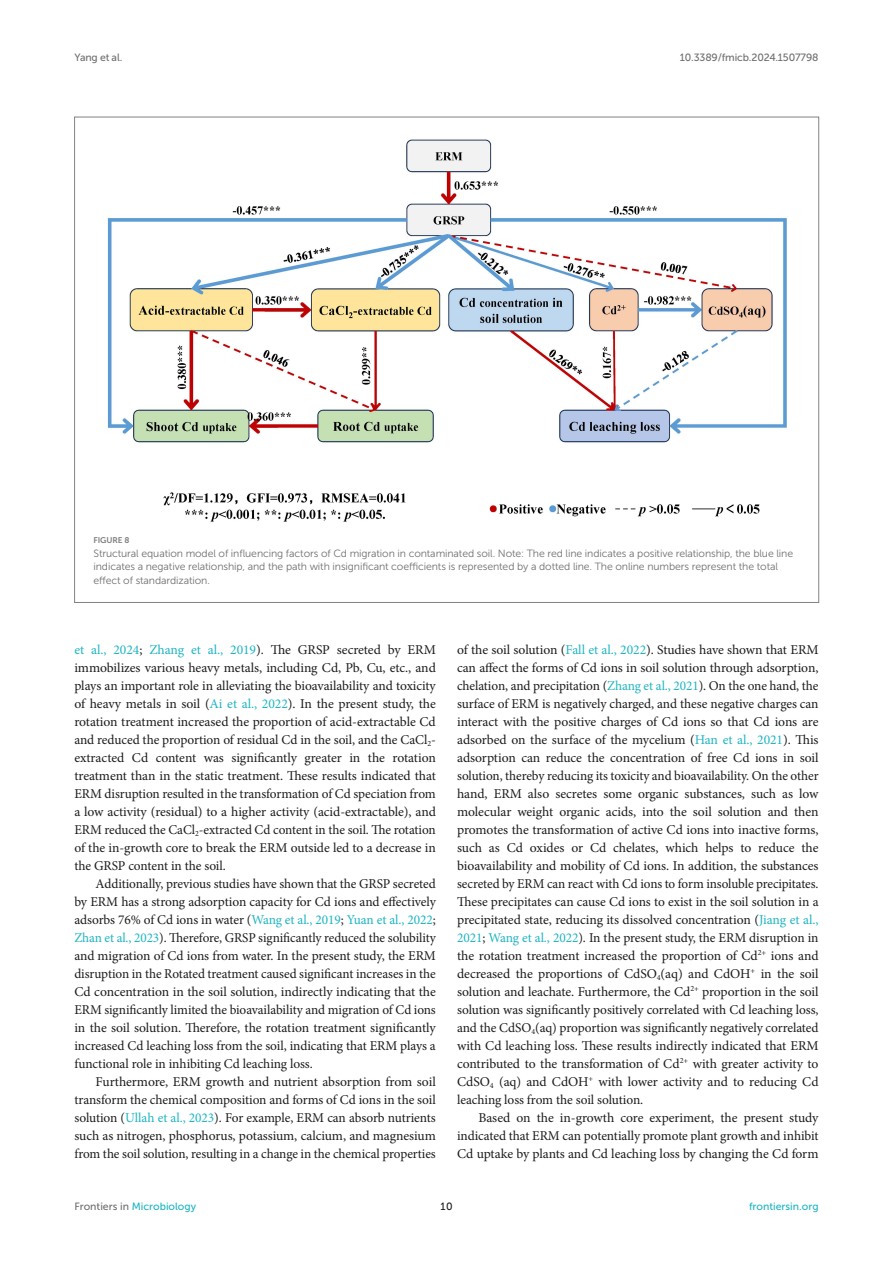
<style>
.page{position:relative;width:893px;height:1263px;background:#fff}
.page>*{position:absolute;margin:0;border:0;box-sizing:border-box;transform-origin:0 0}
.TEXT{font:13.5px/18px "Minion Pro";letter-spacing:-.005em;color:#1b1c1b;text-align:justify}
.FIG_LEG{font:10.5px/13.5px "Museo Sans 300";letter-spacing:-.01em;color:#706f70}
.t1{font:10.5px "Museo Sans 500";color:#1db5c3}
.t2{font:10.5px "Museo Sans 500";letter-spacing:-.015em;color:#706f70}
.t3{font:10.5px "Museo Sans 500";color:#1b1c1b}
.FIG_HD{font:8.25px "Museo Sans 700";letter-spacing:-.01em;color:#7e7f7f}
.s1{color:#1db5c3}
.s2{color:#706f70}
</style>
<div class="page">
<img style="left:107px;top:139px;width:680px;height:383px">
<p class="t2" style="left:74px;top:51px;width:49px">Yang et al.</p>
<p class="t2" style="left:680px;top:51px;width:140px">10.3389/fmicb.2024.1507798</p>
<p class="FIG_HD" style="left:94px;top:536px;width:37px">FIGURE 8</p>
<p class="FIG_LEG" style="left:94px;top:546px;width:701px">Structural equation model of influencing factors of Cd migration in contaminated soil. Note: The red line indicates a positive relationship, the blue line indicates a negative relationship, and the path with insignificant coefficients is represented by a dotted line. The online numbers represent the total effect of standardization.</p>
<p class="TEXT" style="left:74px;top:641px;width:363px"><span class="s1">et al., 2024</span>; <span class="s1">Zhang et al., 2019</span>). The GRSP secreted by ERM immobilizes various heavy metals, including Cd, Pb, Cu, etc., and plays an important role in alleviating the bioavailability and toxicity of heavy metals in soil (<span class="s1">Ai et al., 2022</span>). In the present study, the rotation treatment increased the proportion of acid-extractable Cd and reduced the proportion of residual Cd in the soil, and the CaCl<sub>2</sub>- extracted Cd content was significantly greater in the rotation treatment than in the static treatment. These results indicated that ERM disruption resulted in the transformation of Cd speciation from a low activity (residual) to a higher activity (acid-extractable), and ERM reduced the CaCl<sub>2</sub>-extracted Cd content in the soil. The rotation of the in-growth core to break the ERM outside led to a decrease in the GRSP content in the soil.</p>
<p class="TEXT" style="left:74px;top:875px;width:363px;text-indent:21px">Additionally, previous studies have shown that the GRSP secreted by ERM has a strong adsorption capacity for Cd ions and effectively adsorbs 76% of Cd ions in water (<span class="s1">Wang et al., 2019</span>; <span class="s1">Yuan et al., 2022</span>; <span class="s1">Zhan et al., 2023</span>). Therefore, GRSP significantly reduced the solubility and migration of Cd ions from water. In the present study, the ERM disruption in the Rotated treatment caused significant increases in the Cd concentration in the soil solution, indirectly indicating that the ERM significantly limited the bioavailability and migration of Cd ions in the soil solution. Therefore, the rotation treatment significantly increased Cd leaching loss from the soil, indicating that ERM plays a functional role in inhibiting Cd leaching loss.</p>
<p class="TEXT" style="left:74px;top:1073px;width:363px;text-indent:21px">Furthermore, ERM growth and nutrient absorption from soil transform the chemical composition and forms of Cd ions in the soil solution (<span class="s1">Ullah et al., 2023</span>). For example, ERM can absorb nutrients such as nitrogen, phosphorus, potassium, calcium, and magnesium from the soil solution, resulting in a change in the chemical properties</p>
<p class="TEXT" style="left:457px;top:641px;width:363px">of the soil solution (<span class="s1">Fall et al., 2022</span>). Studies have shown that ERM can affect the forms of Cd ions in soil solution through adsorption, chelation, and precipitation (<span class="s1">Zhang et al., 2021</span>). On the one hand, the surface of ERM is negatively charged, and these negative charges can interact with the positive charges of Cd ions so that Cd ions are adsorbed on the surface of the mycelium (<span class="s1">Han et al., 2021</span>). This adsorption can reduce the concentration of free Cd ions in soil solution, thereby reducing its toxicity and bioavailability. On the other hand, ERM also secretes some organic substances, such as low molecular weight organic acids, into the soil solution and then promotes the transformation of active Cd ions into inactive forms, such as Cd oxides or Cd chelates, which helps to reduce the bioavailability and mobility of Cd ions. In addition, the substances secreted by ERM can react with Cd ions to form insoluble precipitates.<br>These precipitates can cause Cd ions to exist in the soil solution in a precipitated state, reducing its dissolved concentration (<span class="s1">Jiang et al., 2021</span>; <span class="s1">Wang et al., 2022</span>). In the present study, the ERM disruption in the rotation treatment increased the proportion of Cd<sup>2+</sup> ions and decreased the proportions of CdSO<sub>4</sub>(aq) and CdOH<sup>+</sup> in the soil solution and leachate. Furthermore, the Cd<sup>2+</sup> proportion in the soil solution was significantly positively correlated with Cd leaching loss, and the CdSO<sub>4</sub>(aq) proportion was significantly negatively correlated with Cd leaching loss. These results indirectly indicated that ERM contributed to the transformation of Cd<sup>2+</sup> with greater activity to CdSO<sub>4</sub> (aq) and CdOH<sup>+</sup> with lower activity and to reducing Cd leaching loss from the soil solution.</p>
<p class="TEXT" style="left:457px;top:1109px;width:363px;text-indent:21px">Based on the in-growth core experiment, the present study indicated that ERM can potentially promote plant growth and inhibit Cd uptake by plants and Cd leaching loss by changing the Cd form</p>
<p class="t1" style="left:74px;top:1200px;width:123px"><span class="s2">Frontiers in</span> Microbiology</p>
<p class="t3" style="left:440px;top:1200px;width:14px">10</p>
<p class="t1" style="left:749px;top:1200px;width:71px">frontiersin.org</p>
</div>
